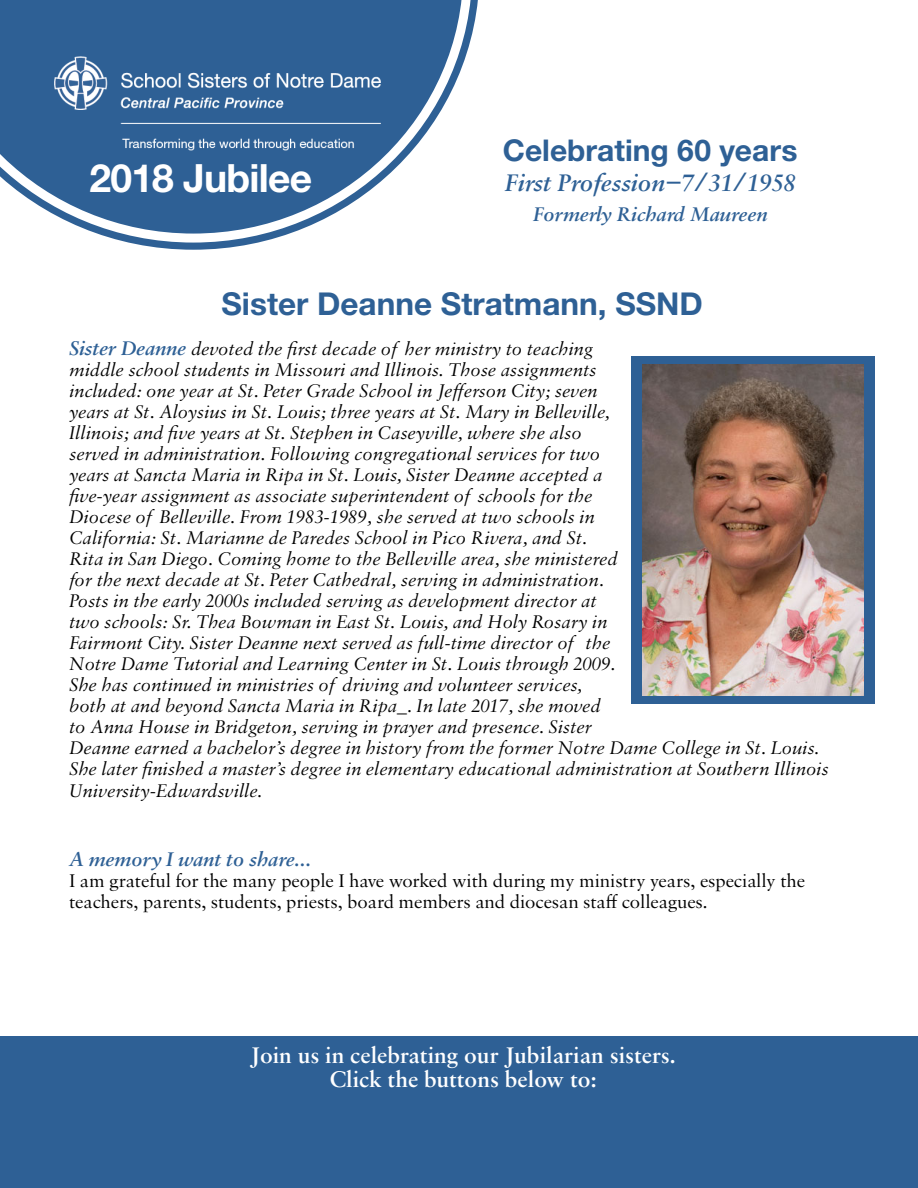
<style>
.page{position:relative;width:918px;height:1188px;background:#fff}
.page>*{position:absolute;margin:0;border:0;box-sizing:border-box;transform-origin:0 0}
.t1{font:700 39px "Helvetica Neue LT Std";letter-spacing:-.02em;color:#fff}
.t2{font:700 31.5px "Helvetica Neue LT Std";color:#2e6095}
.t3{font:700 30px "Helvetica Neue LT Std";color:#2e6095}
.t4{font:italic 600 25.5px "Sabon MT Pro";color:#2e6095}
.t5{font:600 24px/24px "Sabon MT Pro";color:#fff;text-align:center}
.t6{font:italic 600 21px "Sabon MT Pro";color:#2e6095}
.t7{font:italic 19.5px/21px "Sabon MT Pro";letter-spacing:-.005em;color:#000}
.t8{font:19.5px/21px "Sabon MT Pro";letter-spacing:-.005em;color:#000}
.s1{font-weight:600;font-size:21px;color:#2e6095}
</style>
<div class="page">
<div style="left:632px;top:356px;width:243px;height:348px;background:#2e6095"></div>
<img style="left:643px;top:365px;width:221px;height:331px">
<div style="left:0;top:1037px;width:918px;height:151px;background:#2e6095"></div>
<svg style="left:131px;top:0;width:347px;height:250px"></svg>
<svg style="left:0;top:0;width:472px;height:243px"></svg>
<img style="left:54px;top:57px;width:326px;height:93px">
<div style="left:428px;top:140px;width:445px;height:133px;background:#fff"></div>
<h1 class="t1" style="left:90px;top:154px;width:224px">2018 Jubilee</h1>
<h3 class="t3" style="left:503px;top:132px;width:296px">Celebrating 60 years</h3>
<h3 class="t4" style="left:504px;top:167px;width:293px">First Profession−7/31/1958</h3>
<p class="t6" style="left:533px;top:202px;width:236px">Formerly Richard Maureen</p>
<h2 class="t2" style="left:222px;top:284px;width:483px">Sister Deanne Stratmann, SSND</h2>
<p class="t7" style="left:69px;top:338px;width:761px"><span class="s1">Sister Deanne</span> devoted the first decade of her ministry to teaching<br>middle school students in Missouri and Illinois. Those assignments<br>included: one year at St. Peter Grade School in Jefferson City; seven<br>years at St. Aloysius in St. Louis; three years at St. Mary in Belleville,<br>Illinois; and five years at St. Stephen in Caseyville, where she also<br>served in administration. Following congregational services for two<br>years at Sancta Maria in Ripa in St. Louis, Sister Deanne accepted a<br>five-year assignment as associate superintendent of schools for the<br>Diocese of Belleville. From 1983-1989, she served at two schools in<br>California: St. Marianne de Paredes School in Pico Rivera, and St.<br>Rita in San Diego. Coming home to the Belleville area, she ministered<br>for the next decade at St. Peter Cathedral, serving in administration.<br>Posts in the early 2000s included serving as development director at<br>two schools: Sr. Thea Bowman in East St. Louis, and Holy Rosary in<br>Fairmont City. Sister Deanne next served as full-time director of the<br>Notre Dame Tutorial and Learning Center in St. Louis through 2009.<br>She has continued in ministries of driving and volunteer services,<br>both at and beyond Sancta Maria in Ripa_. In late 2017, she moved<br>to Anna House in Bridgeton, serving in prayer and presence. Sister<br>Deanne earned a bachelor’s degree in history from the former Notre Dame College in St. Louis.<br>She later finished a master’s degree in elementary educational administration at Southern Illinois University-Edwardsville.</p>
<p class="t6" style="left:69px;top:846px;width:243px">A memory I want to share...</p>
<p class="t8" style="left:69px;top:869px;width:738px">I am grateful for the many people I have worked with during my ministry years, especially the teachers, parents, students, priests, board members and diocesan staff colleagues.</p>
<p class="t5" style="left:250px;top:1043px;width:427px">Join us in celebrating our Jubilarian sisters.<br>Click the buttons below to:</p>
</div>
